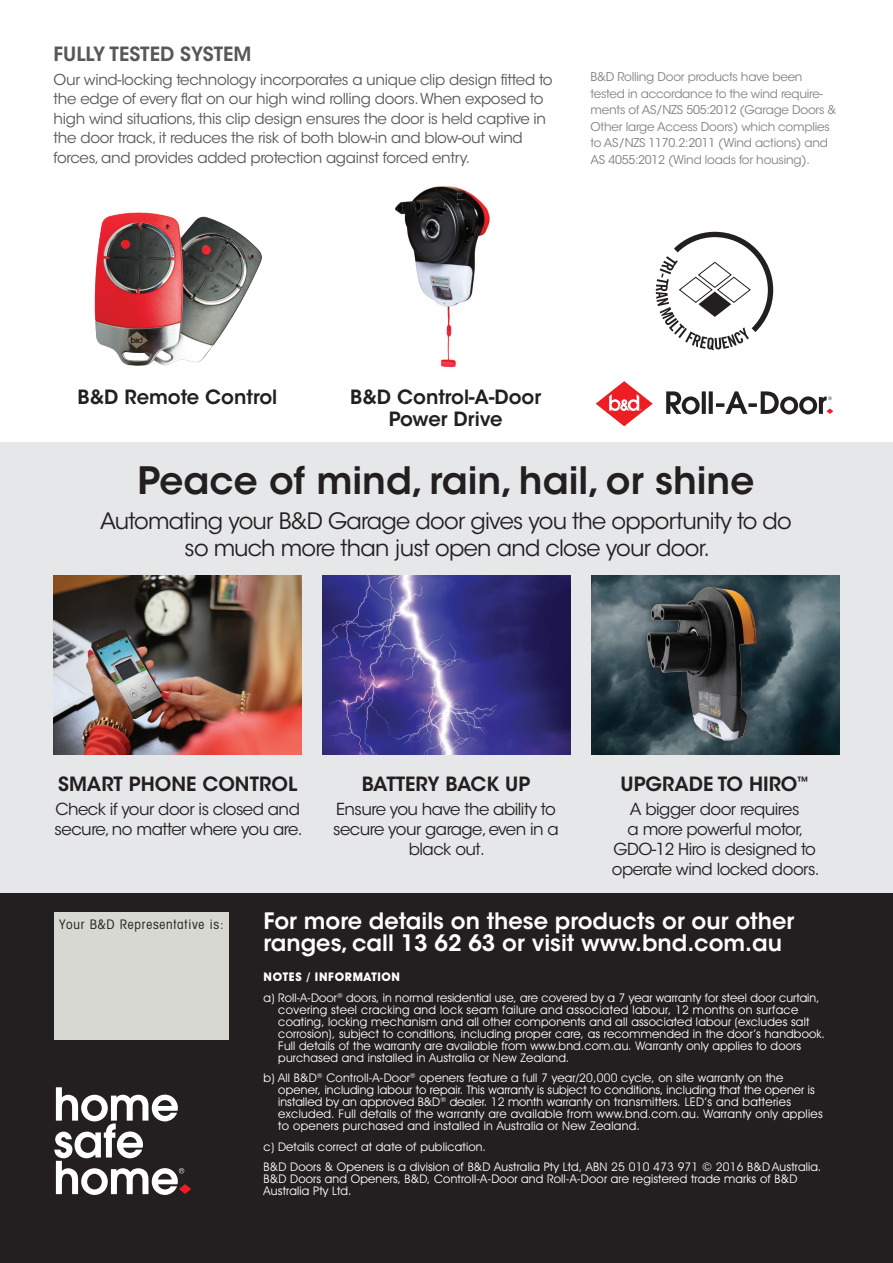
<style>
.page{position:relative;width:893px;height:1263px;background:#fff}
.page>*{position:absolute;margin:0;border:0;box-sizing:border-box;transform-origin:0 0}
.t1{font:600 37.5px "ITC Avant Garde Std";color:#231f20}
.t2{font:22.5px/27px "ITC Avant Garde Std";letter-spacing:-.03em;color:#231f20;text-align:center}
.t3{font:600 22.5px/22.5px "ITC Avant Garde Std";color:#fff}
.t4{font:600 19.5px/22.5px "ITC Avant Garde Std";color:#231f20;text-align:center}
.t5{font:600 19.5px "ITC Avant Garde Std";color:#57585a}
.t6{font:16.5px/19.8px "ITC Avant Garde Std";letter-spacing:-.03em;color:#231f20;text-align:center}
.t7{font:15px/19.5px "ITC Avant Garde Std";letter-spacing:-.02em;color:#57585a}
.t8{font:condensed 13.2px "Avant Garde";letter-spacing:.06em;color:#231f20}
.t9{font:12px/12px "Avant Garde IT Cby BT";letter-spacing:.015em;color:#fff}
.t10{font:12px/16.5px "ITC Avant Garde Std";letter-spacing:-.02em;color:#808285}
.s1{font-weight:700}
</style>
<div class="page">
<div style="left:0;top:442px;width:893px;height:451px;background:#e6e7e9"></div>
<div style="left:0;top:893px;width:893px;height:370px;background:#231f20"></div>
<div style="left:54px;top:912px;width:175px;height:127px;background:#d7d8d1"></div>
<svg style="left:54px;top:1087px;width:137px;height:108px"></svg>
<img style="left:591px;top:576px;width:248px;height:179px">
<img style="left:54px;top:576px;width:247px;height:179px">
<img style="left:323px;top:576px;width:247px;height:179px">
<img style="left:395px;top:186px;width:95px;height:182px">
<img style="left:94px;top:212px;width:168px;height:154px">
<svg style="left:656px;top:232px;width:117px;height:118px"></svg>
<svg style="left:666px;top:391px;width:167px;height:23px"></svg>
<svg style="left:596px;top:381px;width:57px;height:45px"></svg>
<div style="left:639px;top:579px;width:125px;height:170px;background:#231f20;opacity:.75"></div>
<img style="left:642px;top:582px;width:131px;height:173px">
<h3 class="t5" style="left:54px;top:42px;width:199px">FULLY TESTED SYSTEM</h3>
<p class="t7" style="left:54px;top:70px;width:501px">Our wind-locking technology incorporates a unique clip design fitted to the edge of every flat on our high wind rolling doors. When exposed to high wind situations, this clip design ensures the door is held captive in the door track, it reduces the risk of both blow-in and blow-out wind forces, and provides added protection against forced entry.</p>
<p class="t10" style="left:591px;top:69px;width:247px">B&amp;D Rolling Door products have been tested in accordance to the wind require&shy;ments of AS/NZS 505:2012 (Garage Doors &amp; Other large Access Doors) which complies to AS/NZS 1170.2:2011 (Wind actions) and AS 4055:2012 (Wind loads for housing).</p>
<h3 class="t4" style="left:78px;top:385px;width:201px">B&amp;D Remote Control</h3>
<h3 class="t4" style="left:350px;top:385px;width:192px">B&amp;D Control-A-Door<br>Power Drive</h3>
<h1 class="t1" style="left:138px;top:456px;width:618px">Peace of mind, rain, hail, or shine</h1>
<h2 class="t2" style="left:100px;top:508px;width:693px">Automating your B&amp;D Garage door gives you the opportunity to do so much more than just open and close your door.</h2>
<h3 class="t4" style="left:58px;top:773px;width:241px">SMART PHONE CONTROL</h3>
<h3 class="t6" style="left:55px;top:800px;width:250px;text-align:left">Check if your door is closed and secure, no matter where you are.</h3>
<h3 class="t4" style="left:362px;top:773px;width:170px">BATTERY BACK UP</h3>
<h3 class="t6" style="left:333px;top:800px;width:227px">Ensure you have the ability to secure your garage, even in a black out.</h3>
<h3 class="t4" style="left:621px;top:773px;width:190px">UPGRADE TO HIRO<sup>™</sup></h3>
<h3 class="t6" style="left:612px;top:800px;width:209px">A bigger door requires<br>a more powerful motor,<br>GDO-12 Hiro is designed to operate wind locked doors.</h3>
<p class="t8" style="left:59px;top:916px;width:166px">Your B&amp;D Representative is:</p>
<h2 class="t3" style="left:264px;top:909px;width:532px">For more details on these products or our other ranges, call 13 62 63 or visit www.bnd.com.au</h2>
<p class="t9" style="left:264px;top:967px;width:557px;line-height:20.5px"><span class="s1">NOTES / INFORMATION<br></span>a) Roll-A-Door<sup>®</sup> doors, in normal residential use, are covered by a 7 year warranty for steel door curtain,</p>
<p class="t9" style="left:278px;top:1003px;width:548px">covering steel cracking and lock seam failure and associated labour, 12 months on surface coating, locking mechanism and all other components and all associated labour (excludes salt corrosion), subject to conditions, including proper care, as recommended in the door’s handbook.<br>Full details of the warranty are available from www.bnd.com.au. Warranty only applies to doors purchased and installed in Australia or New Zealand.</p>
<p class="t9" style="left:278px;top:1072px;width:546px;text-indent:-15px">b) All B&amp;D<sup>®</sup> Controll-A-Door<sup>®</sup> openers feature a full 7 year/20,000 cycle, on site warranty on the opener, including labour to repair. This warranty is subject to conditions, including that the opener is installed by an approved B&amp;D<sup>®</sup> dealer. 12 month warranty on transmitters. LED’s and batteries excluded. Full details of the warranty are available from www.bnd.com.au. Warranty only applies to openers purchased and installed in Australia or New Zealand.</p>
<p class="t9" style="left:264px;top:1136px;width:559px;line-height:20.5px">c) Details correct at date of publication.<br>B&amp;D Doors &amp; Openers is a division of B&amp;D Australia Pty Ltd, ABN 25 010 473 971 © 2016 B&amp;D Australia.</p>
<p class="t9" style="left:264px;top:1173px;width:535px">B&amp;D Doors and Openers, B&amp;D, Controll-A-Door and Roll-A-Door are registered trade marks of B&amp;D<br>Australia Pty Ltd.</p>
</div>
